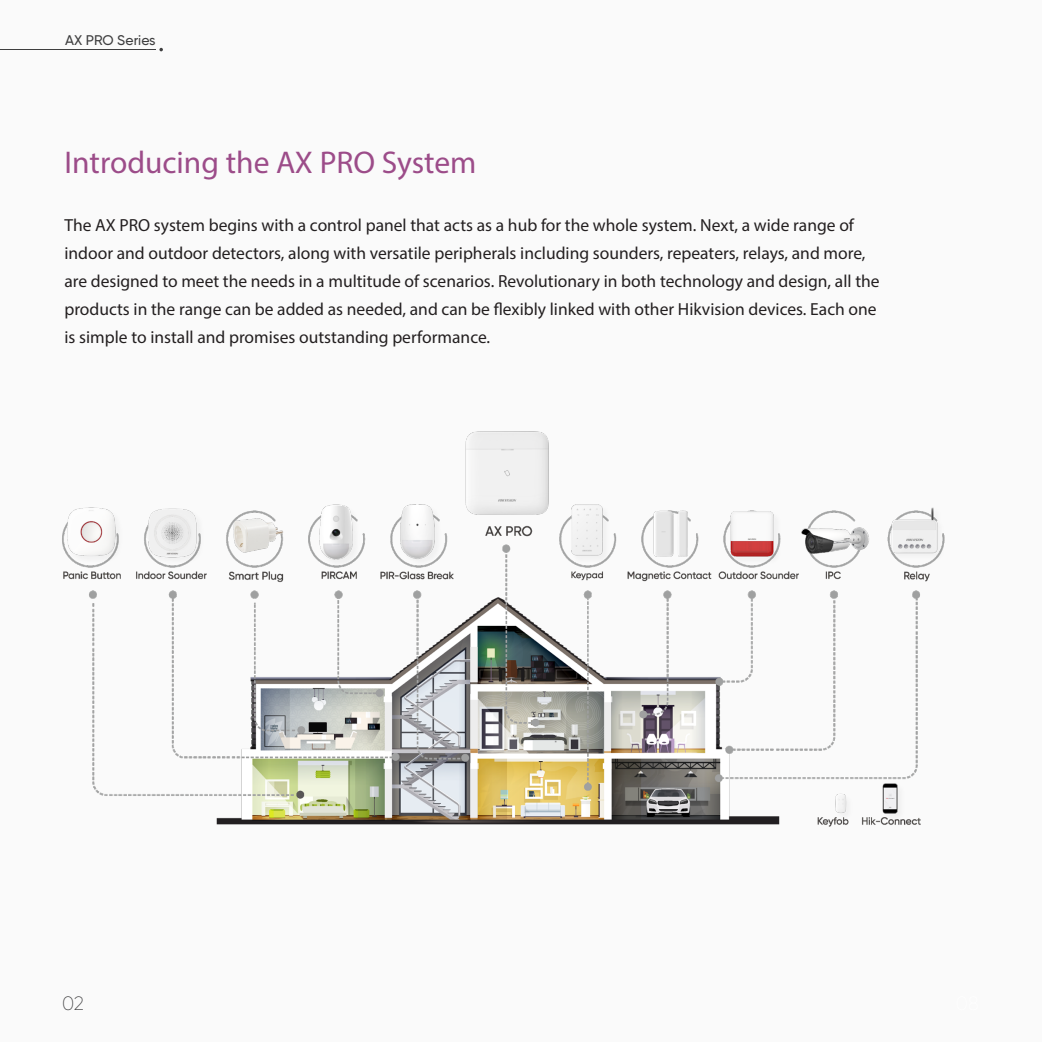
<style>
.page{position:relative;width:1042px;height:1042px;background:#fafafa}
.page>*{position:absolute;margin:0;border:0;box-sizing:border-box;transform-origin:0 0}
.t1{font:31.5px "Myriad Pro";color:#9c4c89}
.t2{font:200 19.25px "Gilroy";color:#3e3e3f}
.t3{font:17.5px/28px "Myriad Pro";color:#231f20}
.t4{font:500 14px "Gilroy";color:#3e3e3f}
</style>
<div class="page">
<img style="left:62px;top:431px;width:883px;height:396px">
<hr style="left:0;top:49px;width:156px;height:1px;background:#3e3e3f">
<svg style="left:159px;top:48px;width:4px;height:3px"></svg>
<p class="t4" style="left:65px;top:31px;width:92px">AX PRO Series</p>
<p class="t1" style="left:64px;top:143px;width:414px">Introducing the AX PRO System</p>
<p class="t3" style="left:64px;top:211px;width:817px">The AX PRO system begins with a control panel that acts as a hub for the whole system. Next, a wide range of indoor and outdoor detectors, along with versatile peripherals including sounders, repeaters, relays, and more, are designed to meet the needs in a multitude of scenarios. Revolutionary in both technology and design, all the products in the range can be added as needed, and can be flexibly linked with other Hikvision devices. Each one is simple to install and promises outstanding performance.</p>
<p class="t2" style="left:62px;top:991px;width:24px">02</p>
</div>
